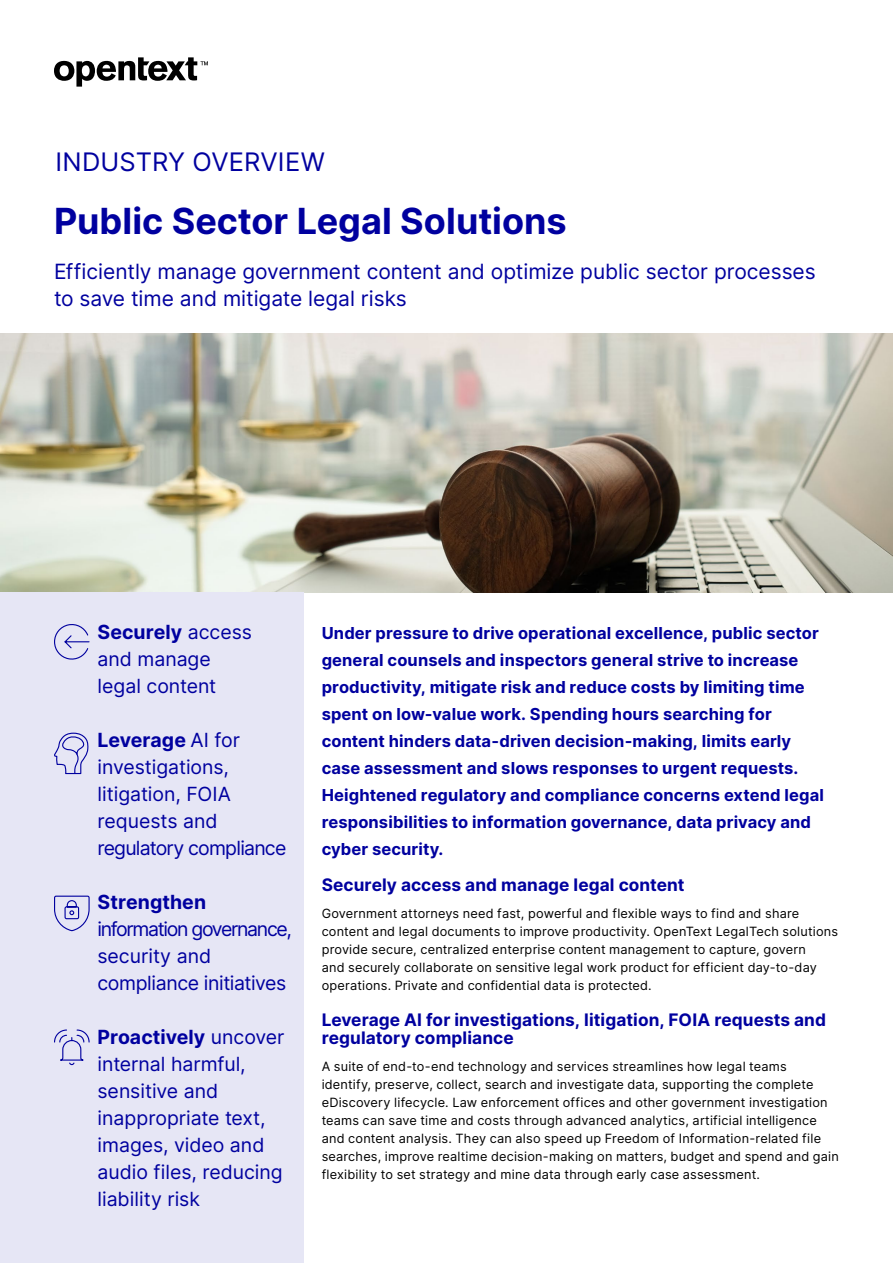
<style>
.page{position:relative;width:893px;height:1263px;background:#fff}
.page>*{position:absolute;margin:0;border:0;box-sizing:border-box;transform-origin:0 0}
.t1{font:700 36px "Inter";color:#00009f}
.Document_type{font:25.5px "Inter";letter-spacing:.005em;color:#00009f}
.t2{font:21px/27px "Inter";color:#00009f}
.Sidebar_Stat{font:19.5px/27px "Inter";letter-spacing:-.005em;color:#00009f}
.Sidebar_Stat-2{font:19.5px/27px "Inter";letter-spacing:-.025em;color:#00009f}
.t3{font:700 17.25px/18px "Inter";letter-spacing:.005em;color:#00009f}
.Introduction_Paragra{font:700 16.5px/27px "Inter";letter-spacing:.005em;color:#00009f}
.Body{font:12.75px/18px "Inter";letter-spacing:.015em;color:#000}
.s1{font-weight:700}
</style>
<div class="page">
<svg style="left:54px;top:57px;width:154px;height:30px"></svg>
<img style="left:0;top:333px;width:893px;height:259px">
<div style="left:0;top:593px;width:304px;height:670px;background:#e6e6f5"></div>
<svg style="left:54px;top:624px;width:36px;height:36px"></svg>
<svg style="left:54px;top:732px;width:35px;height:43px"></svg>
<svg style="left:54px;top:895px;width:36px;height:37px"></svg>
<svg style="left:54px;top:1029px;width:36px;height:37px"></svg>
<p class="Document_type" style="left:55px;top:143px;width:271px">INDUSTRY OVERVIEW</p>
<h1 class="t1" style="left:54px;top:195px;width:514px">Public Sector Legal Solutions</h1>
<h2 class="t2" style="left:54px;top:257px;width:763px">Efficiently manage government content and optimize public sector processes to save time and mitigate legal risks</h2>
<p class="Sidebar_Stat" style="left:98px;top:618px;width:156px"><span class="s1">Securely</span> access and manage legal content</p>
<p class="Sidebar_Stat" style="left:98px;top:726px;width:190px"><span class="s1">Leverage</span> AI for investigations, litigation, FOIA requests and regulatory compliance</p>
<p class="Sidebar_Stat-2" style="left:98px;top:888px;width:196px"><span class="s1">Strengthen </span>information governance, security and compliance initiatives</p>
<p class="Sidebar_Stat" style="left:98px;top:1023px;width:188px"><span class="s1">Proactively</span> uncover internal harmful, sensitive and inappropriate text, images, video and audio files, reducing liability risk</p>
<p class="Introduction_Paragra" style="left:322px;top:619px;width:504px">Under pressure to drive operational excellence, public sector general counsels and inspectors general strive to increase productivity, mitigate risk and reduce costs by limiting time spent on low-value work. Spending hours searching for content hinders data-driven decision-making, limits early case assessment and slows responses to urgent requests.<br>Heightened regulatory and compliance concerns extend legal responsibilities to information governance, data privacy and cyber security.</p>
<h3 class="t3" style="left:322px;top:875px;width:364px">Securely access and manage legal content</h3>
<p class="Body" style="left:322px;top:904px;width:518px">Government attorneys need fast, powerful and flexible ways to find and share content and legal documents to improve productivity. OpenText LegalTech solutions provide secure, centralized enterprise content management to capture, govern<br>and securely collaborate on sensitive legal work product for efficient day-to-day operations. Private and confidential data is protected.</p>
<h3 class="t3" style="left:322px;top:1010px;width:506px">Leverage AI for investigations, litigation, FOIA requests and regulatory compliance</h3>
<p class="Body" style="left:322px;top:1057px;width:519px">A suite of end-to-end technology and services streamlines how legal teams identify, preserve, collect, search and investigate data, supporting the complete eDiscovery lifecycle. Law enforcement offices and other government investigation teams can save time and costs through advanced analytics, artificial intelligence and content analysis. They can also speed up Freedom of Information-related file searches, improve realtime decision-making on matters, budget and spend and gain flexibility to set strategy and mine data through early case assessment.</p>
</div>
